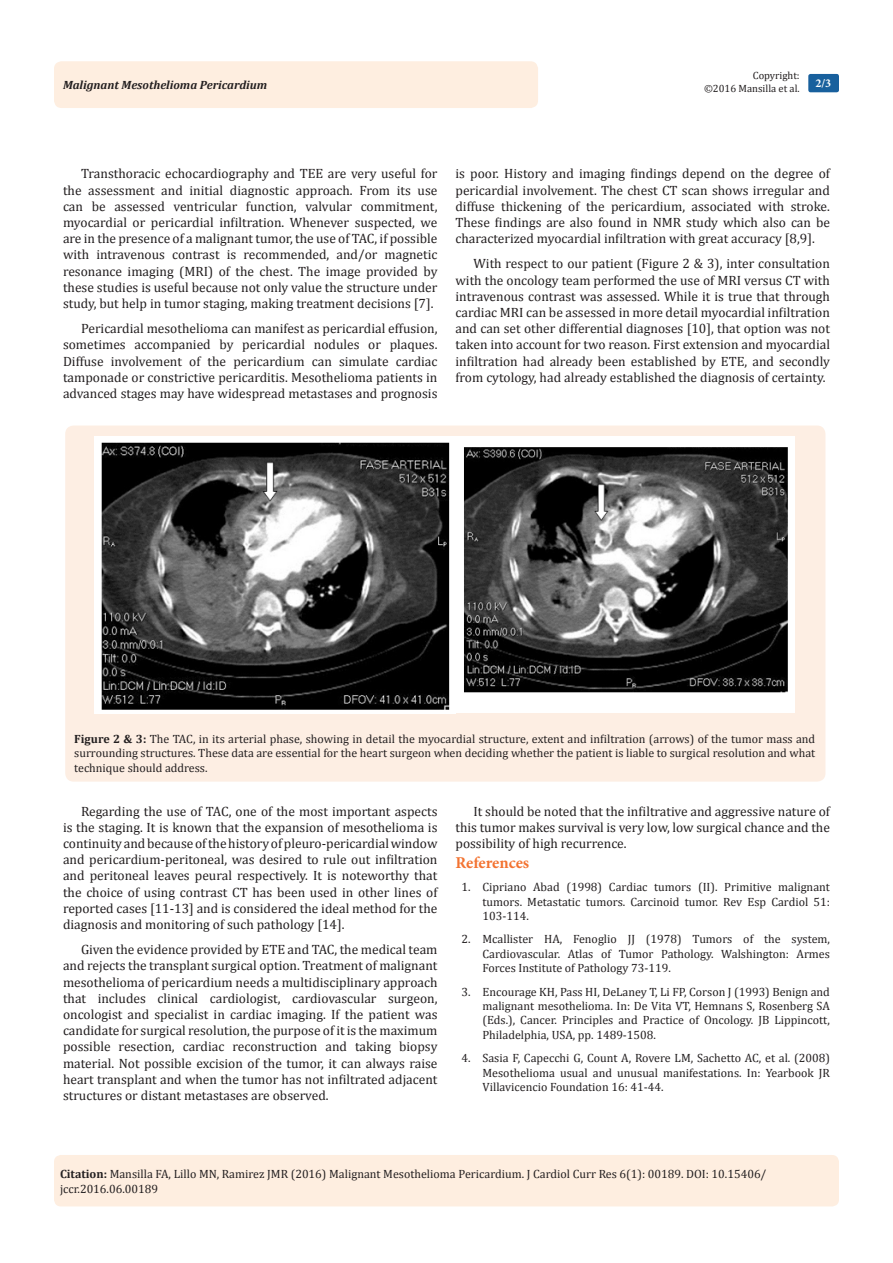
<style>
.page{position:relative;width:893px;height:1263px;background:#fff}
.page>*{position:absolute;margin:0;border:0;box-sizing:border-box;transform-origin:0 0}
.t1{font:700 16.5px "Minion Pro";letter-spacing:-.005em;color:#f37331}
.t2{font:13.5px/16.2px "Cambria";color:#231f20;text-align:justify}
.Citation{font:12px/14.4px "Cambria";color:#231f20;text-align:justify}
.t3{font:italic 700 12px "Cambria";color:#231f20}
.t4{font:700 12px "Minion Pro";color:#fff}
.t5{font:10.5px/12.6px "Cambria";color:#231f20;text-align:right}
.s1{font-weight:700}
</style>
<div class="page">
<div style="left:54px;top:61px;width:484px;height:47px;background:#feeee0;border-radius:8px"></div>
<div style="left:808px;top:74px;width:31px;height:18px;background:#18609d;border-radius:2px"></div>
<div style="left:54px;top:1155px;width:785px;height:51px;background:#feeee0;border-radius:7px"></div>
<div style="left:65px;top:425px;width:760px;height:357px;background:#fdeee3;border-radius:8px"></div>
<img style="left:94px;top:437px;width:700px;height:276px">
<p class="t5" style="left:704px;top:69px;width:97px">Copyright:<br>©2016 Mansilla et al.</p>
<p class="t3" style="left:63px;top:77px;width:206px">Malignant Mesothelioma Pericardium</p>
<p class="t4" style="left:815px;top:75px;width:17px">2/3</p>
<p class="t2" style="left:63px;top:166px;width:376px;text-indent:18px">Transthoracic echocardiography and TEE are very useful for the assessment and initial diagnostic approach. From its use can be assessed ventricular function, valvular commitment, myocardial or pericardial infiltration. Whenever suspected, we are in the presence of a malignant tumor, the use of TAC, if possible with intravenous contrast is recommended, and/or magnetic resonance imaging (MRI) of the chest. The image provided by these studies is useful because not only value the structure under study, but help in tumor staging, making treatment decisions [7].</p>
<p class="t2" style="left:63px;top:320px;width:376px;text-indent:18px">Pericardial mesothelioma can manifest as pericardial effusion, sometimes accompanied by pericardial nodules or plaques.<br>Diffuse involvement of the pericardium can simulate cardiac tamponade or constrictive pericarditis. Mesothelioma patients in advanced stages may have widespread metastases and prognosis</p>
<p class="t2" style="left:455px;top:166px;width:376px">is poor. History and imaging findings depend on the degree of pericardial involvement. The chest CT scan shows irregular and diffuse thickening of the pericardium, associated with stroke.<br>These findings are also found in NMR study which also can be characterized myocardial infiltration with great accuracy [8,9].</p>
<p class="t2" style="left:455px;top:256px;width:376px;text-indent:18px">With respect to our patient (Figure 2 &amp; 3), inter consultation with the oncology team performed the use of MRI versus CT with intravenous contrast was assessed. While it is true that through cardiac MRI can be assessed in more detail myocardial infiltration and can set other differential diagnoses [10], that option was not taken into account for two reason. First extension and myocardial infiltration had already been established by ETE, and secondly from cytology, had already established the diagnosis of certainty.</p>
<p class="Citation" style="left:74px;top:731px;width:742px"><span class="s1">Figure 2 &amp; 3:</span> The TAC, in its arterial phase, showing in detail the myocardial structure, extent and infiltration (arrows) of the tumor mass and surrounding structures. These data are essential for the heart surgeon when deciding whether the patient is liable to surgical resolution and what technique should address.</p>
<p class="t2" style="left:63px;top:803px;width:376px;text-indent:18px">Regarding the use of TAC, one of the most important aspects is the staging. It is known that the expansion of mesothelioma is continuity and because of the history of pleuro-pericardial window and pericardium-peritoneal, was desired to rule out infiltration and peritoneal leaves peural respectively. It is noteworthy that the choice of using contrast CT has been used in other lines of reported cases [11-13] and is considered the ideal method for the diagnosis and monitoring of such pathology [14].</p>
<p class="t2" style="left:63px;top:941px;width:376px;text-indent:18px">Given the evidence provided by ETE and TAC, the medical team and rejects the transplant surgical option. Treatment of malignant mesothelioma of pericardium needs a multidisciplinary approach that includes clinical cardiologist, cardiovascular surgeon, oncologist and specialist in cardiac imaging. If the patient was candidate for surgical resolution, the purpose of it is the maximum possible resection, cardiac reconstruction and taking biopsy material. Not possible excision of the tumor, it can always raise heart transplant and when the tumor has not infiltrated adjacent structures or distant metastases are observed.</p>
<p class="t2" style="left:455px;top:803px;width:376px;text-indent:18px">It should be noted that the infiltrative and aggressive nature of this tumor makes survival is very low, low surgical chance and the possibility of high recurrence.</p>
<p class="t1" style="left:455px;top:851px;width:75px">References</p>
<p class="Citation" style="left:482px;top:880px;width:349px;text-indent:-21px">1. Cipriano Abad (1998) Cardiac tumors (II). Primitive malignant tumors. Metastatic tumors. Carcinoid tumor. Rev Esp Cardiol 51:<br>103-114.</p>
<p class="Citation" style="left:482px;top:932px;width:349px;text-indent:-21px">2. Mcallister HA, Fenoglio JJ (1978) Tumors of the system, Cardiovascular. Atlas of Tumor Pathology. Walshington: Armes Forces Institute of Pathology 73-119.</p>
<p class="Citation" style="left:482px;top:984px;width:349px;text-indent:-21px">3. Encourage KH, Pass HI, DeLaney T, Li FP, Corson J (1993) Benign and malignant mesothelioma. In: De Vita VT, Hemnans S, Rosenberg SA (Eds.), Cancer. Principles and Practice of Oncology. JB Lippincott, Philadelphia, USA, pp. 1489-1508.</p>
<p class="Citation" style="left:482px;top:1051px;width:349px;text-indent:-21px">4. Sasia F, Capecchi G, Count A, Rovere LM, Sachetto AC, et al. (2008)<br>Mesothelioma usual and unusual manifestations. In: Yearbook JR Villavicencio Foundation 16: 41-44.</p>
<p class="Citation" style="left:60px;top:1167px;width:708px"><span class="s1">Citation:</span> Mansilla FA, Lillo MN, Ramirez JMR (2016) Malignant Mesothelioma Pericardium. J Cardiol Curr Res 6(1): 00189. DOI: 10.15406/ jccr.2016.06.00189</p>
</div>
